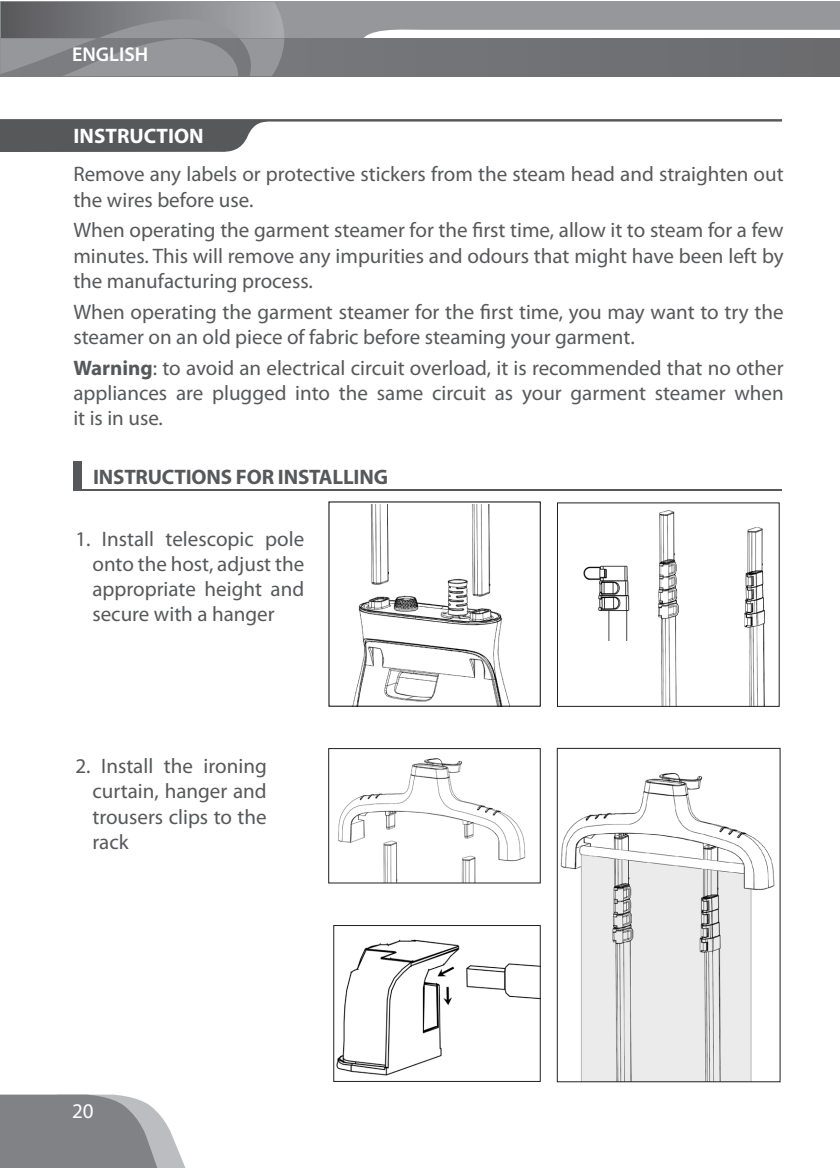
<style>
.page{position:relative;width:840px;height:1168px;background:#fff}
.page>*{position:absolute;margin:0;border:0;box-sizing:border-box;transform-origin:0 0}
.t1{font:21px/25.2px "Myriad Pro";color:#57585a;text-align:justify}
.t2{font:700 21px "Myriad Pro";letter-spacing:-.01em;color:#57585a}
.t3{font:700 21px "Myriad Pro";color:#fff}
.t4{font:21px "Myriad Pro";color:#fff}
.t5{font:600 20px "Myriad Pro";color:#fff}
.s1{font-weight:700}
</style>
<div class="page">
<svg style="left:0;top:1px;width:839px;height:37px;fill:#95979a"></svg>
<div style="left:1px;top:38px;width:838px;height:39px;background:#707174"></div>
<svg style="left:0;top:2px;width:285px;height:75px"></svg>
<svg style="left:0;top:1094px;width:185px;height:74px;background:#96979a"></svg>
<svg style="left:0;top:119px;width:781px;height:33px"></svg>
<img style="left:353px;top:505px;width:157px;height:199px">
<img style="left:658px;top:510px;width:107px;height:194px">
<img style="left:583px;top:565px;width:47px;height:75px">
<img style="left:338px;top:758px;width:188px;height:123px">
<div style="left:328px;top:748px;width:212px;height:135px;border:1px solid #231f20"></div>
<img style="left:336px;top:939px;width:202px;height:137px">
<div style="left:333px;top:925px;width:207px;height:157px;border:1px solid #231f20"></div>
<img style="left:560px;top:773px;width:215px;height:307px">
<div style="left:556px;top:748px;width:223px;height:334px;border:1px solid #231f20"></div>
<hr style="left:75px;top:489px;width:706px;height:1px;background:#57585a">
<div style="left:73px;top:461px;width:9px;height:29px;background:#57585a"></div>
<p class="t5" style="left:72px;top:41px;width:78px">ENGLISH</p>
<p class="t3" style="left:74px;top:122px;width:131px">INSTRUCTION</p>
<p class="t1" style="left:73px;top:161px;width:711px">Remove any labels or protective stickers from the steam head and straighten out the wires before use.</p>
<p class="t1" style="left:73px;top:217px;width:711px">When operating the garment steamer for the first time, allow it to steam for a few minutes. This will remove any impurities and odours that might have been left by the manufacturing process.</p>
<p class="t1" style="left:73px;top:299px;width:711px">When operating the garment steamer for the first time, you may want to try the steamer on an old piece of fabric before steaming your garment.</p>
<p class="t1" style="left:73px;top:355px;width:711px"><span class="s1">Warning</span>: to avoid an electrical circuit overload, it is recommended that no other appliances are plugged into the same circuit as your garment steamer when it is in use.</p>
<p class="t2" style="left:93px;top:463px;width:296px">INSTRUCTIONS FOR INSTALLING</p>
<p class="t1" style="left:92px;top:525px;width:213px;text-indent:-17px">1. Install telescopic pole onto the host, adjust the appropriate height and secure with a hanger</p>
<p class="t1" style="left:92px;top:753px;width:176px;text-indent:-17px">2. Install the ironing curtain, hanger and trousers clips to the rack</p>
<p class="t4" style="left:72px;top:1098px;width:23px">20</p>
</div>
